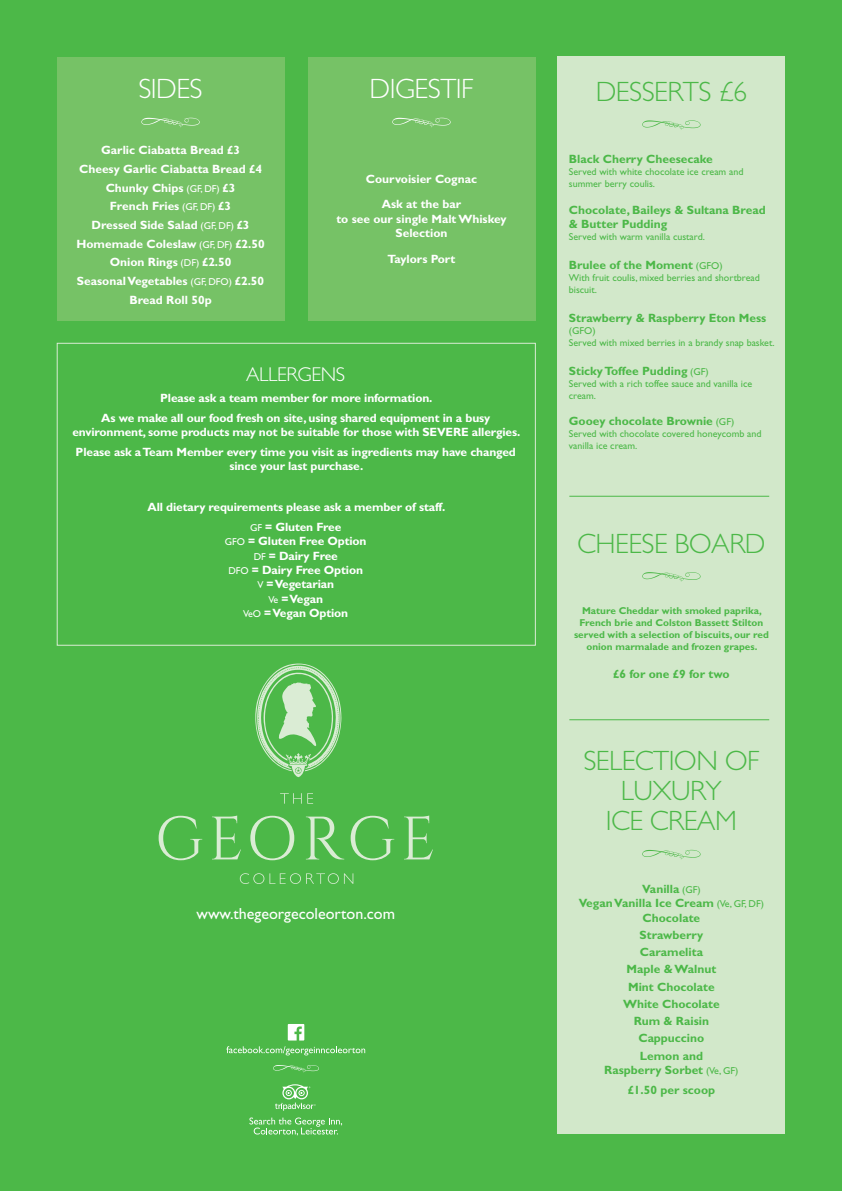
<style>
.page{position:relative;width:842px;height:1191px;background:#4cb848}
.page>*{position:absolute;margin:0;border:0;box-sizing:border-box;transform-origin:0 0}
.t1{font:300 28px/30px "Gill Sans";letter-spacing:-.02em;color:#4cb848;text-align:center}
.t2{font:300 28px "Gill Sans";letter-spacing:-.02em;color:#fff}
.t3{font:300 20px "Gill Sans";letter-spacing:-.02em;color:#fff}
.t4{font:16px "Gill Sans";color:#fff}
.t5{font:700 12px/18.7px "Gill Sans";letter-spacing:-.01em;color:#fff;text-align:center}
.t6{font:700 12px/17.2px "Gill Sans";color:#4cb848;text-align:center}
.t7{font:10px/12px "Gill Sans";color:#4cb848}
.t8{font:700 10px/12px "Gill Sans";color:#4cb848;text-align:center}
.s1{font-weight:400;font-size:10px}
</style>
<div class="page">
<svg style="left:159px;top:815px;width:43px;height:45px"></svg>
<svg style="left:212px;top:815px;width:29px;height:44px"></svg>
<svg style="left:250px;top:815px;width:44px;height:45px"></svg>
<svg style="left:306px;top:816px;width:38px;height:43px"></svg>
<svg style="left:351px;top:815px;width:43px;height:45px"></svg>
<svg style="left:404px;top:815px;width:29px;height:44px"></svg>
<svg style="left:280px;top:793px;width:33px;height:10px"></svg>
<svg style="left:240px;top:873px;width:113px;height:11px"></svg>
<svg style="left:255px;top:663px;width:86px;height:114px"></svg>
<div style="left:57px;top:57px;width:227px;height:263px;background:#76c266"></div>
<div style="left:308px;top:57px;width:227px;height:263px;background:#76c266"></div>
<div style="left:57px;top:343px;width:479px;height:303px;border:1px solid #daecd4"></div>
<svg style="left:141px;top:118px;width:59px;height:9px"></svg>
<svg style="left:392px;top:118px;width:59px;height:9px"></svg>
<div style="left:557px;top:57px;width:228px;height:1077px;background:#d2e8ca"></div>
<svg style="left:642px;top:120px;width:58px;height:10px"></svg>
<svg style="left:642px;top:572px;width:58px;height:9px"></svg>
<svg style="left:642px;top:850px;width:58px;height:9px"></svg>
<hr style="left:569px;top:496px;width:200px;height:1px;background:#4cb848">
<hr style="left:569px;top:719px;width:200px;height:1px;background:#4cb848">
<svg style="left:249px;top:1117px;width:93px;height:18px"></svg>
<svg style="left:275px;top:1084px;width:41px;height:26px"></svg>
<svg style="left:273px;top:1065px;width:46px;height:7px"></svg>
<svg style="left:226px;top:1046px;width:139px;height:9px"></svg>
<svg style="left:288px;top:1024px;width:16px;height:16px"></svg>
<h1 class="t2" style="left:138px;top:73px;width:66px">SIDES</h1>
<h1 class="t2" style="left:370px;top:73px;width:105px">DIGESTIF</h1>
<p class="t5" style="left:76px;top:141px;width:190px">Garlic Ciabatta Bread £3<br>Cheesy Garlic Ciabatta Bread £4<br>Chunky Chips <span class="s1">(GF, DF)</span> £3<br>French Fries <span class="s1">(GF, DF)</span> £3<br>Dressed Side Salad <span class="s1">(GF, DF)</span> £3<br>Homemade Coleslaw <span class="s1">(GF, DF)</span> £2.50<br>Onion Rings <span class="s1">(DF)</span> £2.50<br>Seasonal Vegetables <span class="s1">(GF, DFO)</span> £2.50<br>Bread Roll 50p</p>
<p class="t5" style="left:366px;top:166px;width:113px;line-height:25.7px">Courvoisier Cognac<br>Ask at the bar</p>
<p class="t5" style="left:336px;top:211px;width:172px;line-height:14.4px">to see our single Malt Whiskey<br>Selection</p>
<p class="t5" style="left:388px;top:249px;width:69px">Taylors Port</p>
<h2 class="t3" style="left:246px;top:363px;width:101px">ALLERGENS</h2>
<p class="t5" style="left:101px;top:387px;width:391px;line-height:20.1px">Please ask a team member for more information.<br>As we make all our food fresh on site, using shared equipment in a busy</p>
<p class="t5" style="left:72px;top:422px;width:449px;line-height:20.1px;text-align:left">environment, some products may not be suitable for those with SEVERE allergies.<br>Please ask a Team Member every time you visit as ingredients may have changed</p>
<p class="t5" style="left:229px;top:457px;width:135px">since your last purchase.</p>
<p class="t5" style="left:147px;top:496px;width:299px;line-height:20.1px">All dietary requirements please ask a member of staff.<br><span class="s1">GF</span> = Gluten Free</p>
<p class="t5" style="left:225px;top:534px;width:143px;line-height:14.4px"><span class="s1">GFO</span> = Gluten Free Option<br><span class="s1">DF</span> = Dairy Free<br><span class="s1">DFO</span> = Dairy Free Option<br><span class="s1">V</span> = Vegetarian<br><span class="s1">Ve</span> = Vegan<br><span class="s1">VeO</span> = Vegan Option</p>
<h3 class="t4" style="left:196px;top:904px;width:200px">www.thegeorgecoleorton.com</h3>
<h1 class="t1" style="left:596px;top:77px;width:153px">DESSERTS £6</h1>
<p class="t6" style="left:569px;top:151px;width:145px">Black Cherry Cheesecake</p>
<p class="t7" style="left:569px;top:166px;width:176px">Served with white chocolate ice cream and summer berry coulis.</p>
<p class="t6" style="left:569px;top:202px;width:198px;line-height:14.4px;text-align:left">Chocolate, Baileys &amp; Sultana Bread &amp; Butter Pudding</p>
<p class="t7" style="left:569px;top:231px;width:138px">Served with warm vanilla custard.</p>
<p class="t6" style="left:569px;top:256px;width:155px">Brulee of the Moment <span class="s1">(GFO)</span></p>
<p class="t7" style="left:569px;top:272px;width:192px">With fruit coulis, mixed berries and shortbread biscuit.</p>
<p class="t6" style="left:569px;top:309px;width:199px">Strawberry &amp; Raspberry Eton Mess</p>
<p class="t7" style="left:569px;top:324px;width:207px">(GFO)<br>Served with mixed berries in a brandy snap basket.</p>
<p class="t6" style="left:569px;top:362px;width:141px">Sticky Toffee Pudding <span class="s1">(GF)</span></p>
<p class="t7" style="left:569px;top:377px;width:185px">Served with a rich toffee sauce and vanilla ice cream.</p>
<p class="t6" style="left:569px;top:412px;width:167px">Gooey chocolate Brownie <span class="s1">(GF)</span></p>
<p class="t7" style="left:569px;top:428px;width:194px">Served with chocolate covered honeycomb and vanilla ice cream.</p>
<h1 class="t1" style="left:577px;top:529px;width:190px">CHEESE BOARD</h1>
<p class="t8" style="left:574px;top:604px;width:196px">Mature Cheddar with smoked paprika, French brie and Colston Bassett Stilton served with a selection of biscuits, our red onion marmalade and frozen grapes.</p>
<p class="t6" style="left:613px;top:665px;width:118px">£6 for one £9 for two</p>
<h1 class="t1" style="left:583px;top:746px;width:178px">SELECTION OF<br>LUXURY<br>ICE CREAM</h1>
<p class="t6" style="left:579px;top:881px;width:187px;line-height:14.4px">Vanilla <span class="s1">(GF)<br></span>Vegan Vanilla Ice Cream <span class="s1">(Ve, GF, DF)<br></span>Chocolate</p>
<p class="t6" style="left:623px;top:926px;width:98px">Strawberry<br>Caramelita<br>Maple &amp; Walnut<br>Mint Chocolate<br>White Chocolate<br>Rum &amp; Raisin<br>Cappuccino<br>Lemon and</p>
<p class="t6" style="left:604px;top:1059px;width:136px;line-height:20.1px">Raspberry Sorbet <span class="s1">(Ve, GF) </span>£1.50 per scoop</p>
</div>
